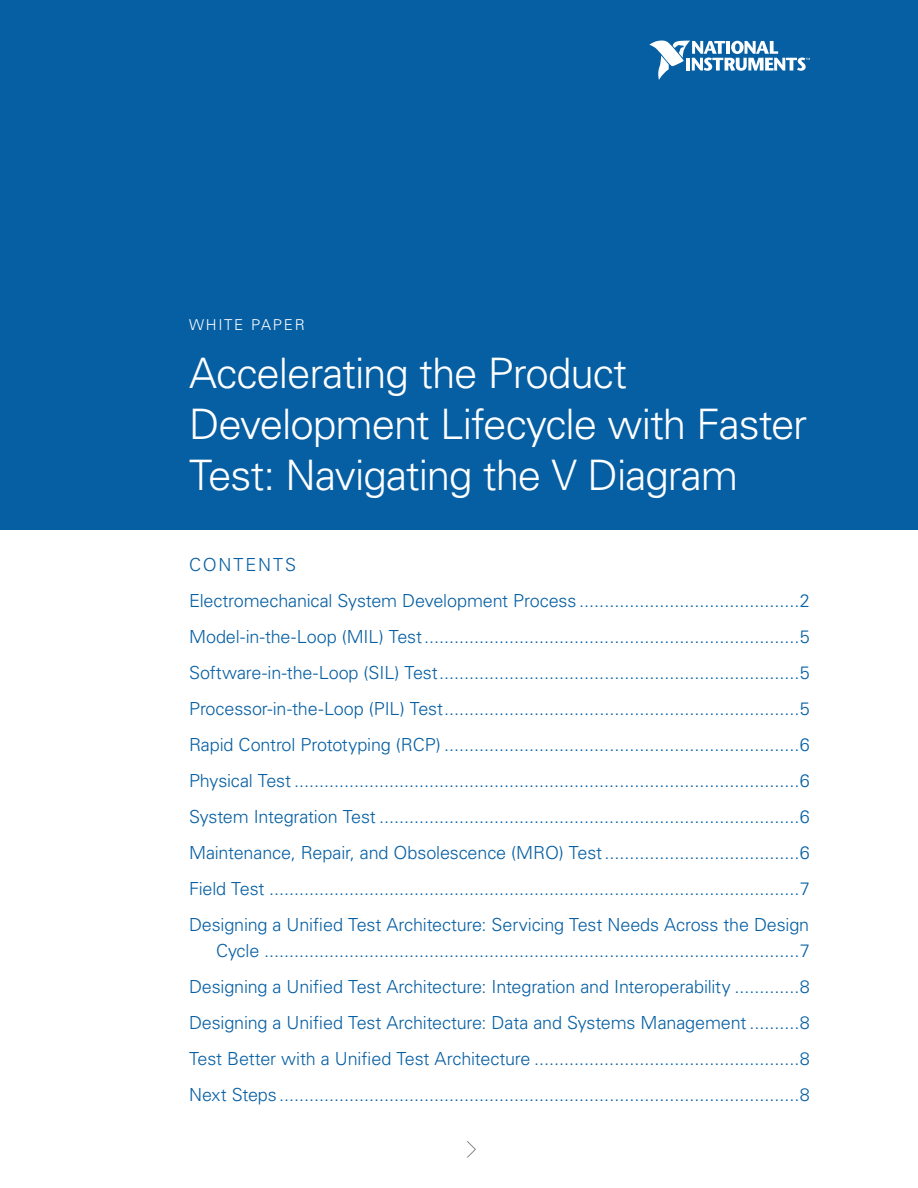
<style>
.page{position:relative;width:918px;height:1188px;background:#fff}
.page>*{position:absolute;margin:0;border:0;box-sizing:border-box;transform-origin:0 0}
.t1{font:300 42px/51px "Univers LT Std";letter-spacing:-.025em;color:#fff}
.CONTENTS{font:300 18px/25.5px "Univers LT Std";letter-spacing:-.01em;color:#065fa3;text-align:right}
.CONTENTS-2{font:300 18px "Univers LT Std";letter-spacing:.105em;color:#065fa3}
.WHITEPAPER{font:300 15px "Univers LT Std";letter-spacing:.12em;color:#fff}
</style>
<div class="page">
<div style="left:0;top:0;width:918px;height:529px;background:#065fa3"></div>
<svg style="left:650px;top:40px;width:160px;height:40px"></svg>
<svg style="left:467px;top:1141px;width:9px;height:16px"></svg>
<p class="WHITEPAPER" style="left:189px;top:315px;width:117px">WHITE PAPER</p>
<p class="t1" style="left:189px;top:348px;width:620px">Accelerating the Product<br>Development Lifecycle with Faster<br>Test: Navigating the V Diagram</p>
<p class="CONTENTS-2" style="left:189px;top:554px;width:109px">CONTENTS</p>
<p class="CONTENTS" style="left:189px;top:588px;width:622px">Electromechanical System Development Process ............................................2</p>
<p class="CONTENTS" style="left:189px;top:624px;width:622px">Model-in-the-Loop (MIL) Test...........................................................................5</p>
<p class="CONTENTS" style="left:189px;top:660px;width:622px">Software-in-the-Loop (SIL) Test........................................................................5</p>
<p class="CONTENTS" style="left:189px;top:696px;width:622px">Processor-in-the-Loop (PIL) Test.......................................................................5</p>
<p class="CONTENTS" style="left:189px;top:732px;width:622px">Rapid Control Prototyping (RCP) .......................................................................6</p>
<p class="CONTENTS" style="left:189px;top:768px;width:622px">Physical Test .....................................................................................................6</p>
<p class="CONTENTS" style="left:189px;top:804px;width:622px">System Integration Test ....................................................................................6</p>
<p class="CONTENTS" style="left:189px;top:840px;width:622px">Maintenance, Repair, and Obsolescence (MRO) Test.......................................6</p>
<p class="CONTENTS" style="left:189px;top:876px;width:622px">Field Test ..........................................................................................................7</p>
<p class="CONTENTS" style="left:189px;top:912px;width:622px">Designing a Unified Test Architecture: Servicing Test Needs Across the Design<br>Cycle ...........................................................................................................7</p>
<p class="CONTENTS" style="left:189px;top:973px;width:622px">Designing a Unified Test Architecture: Integration and Interoperability .............8</p>
<p class="CONTENTS" style="left:189px;top:1009px;width:622px">Designing a Unified Test Architecture: Data and Systems Management ..........8</p>
<p class="CONTENTS" style="left:189px;top:1045px;width:622px">Test Better with a Unified Test Architecture .....................................................8</p>
<p class="CONTENTS" style="left:189px;top:1081px;width:622px">Next Steps........................................................................................................8</p>
</div>
